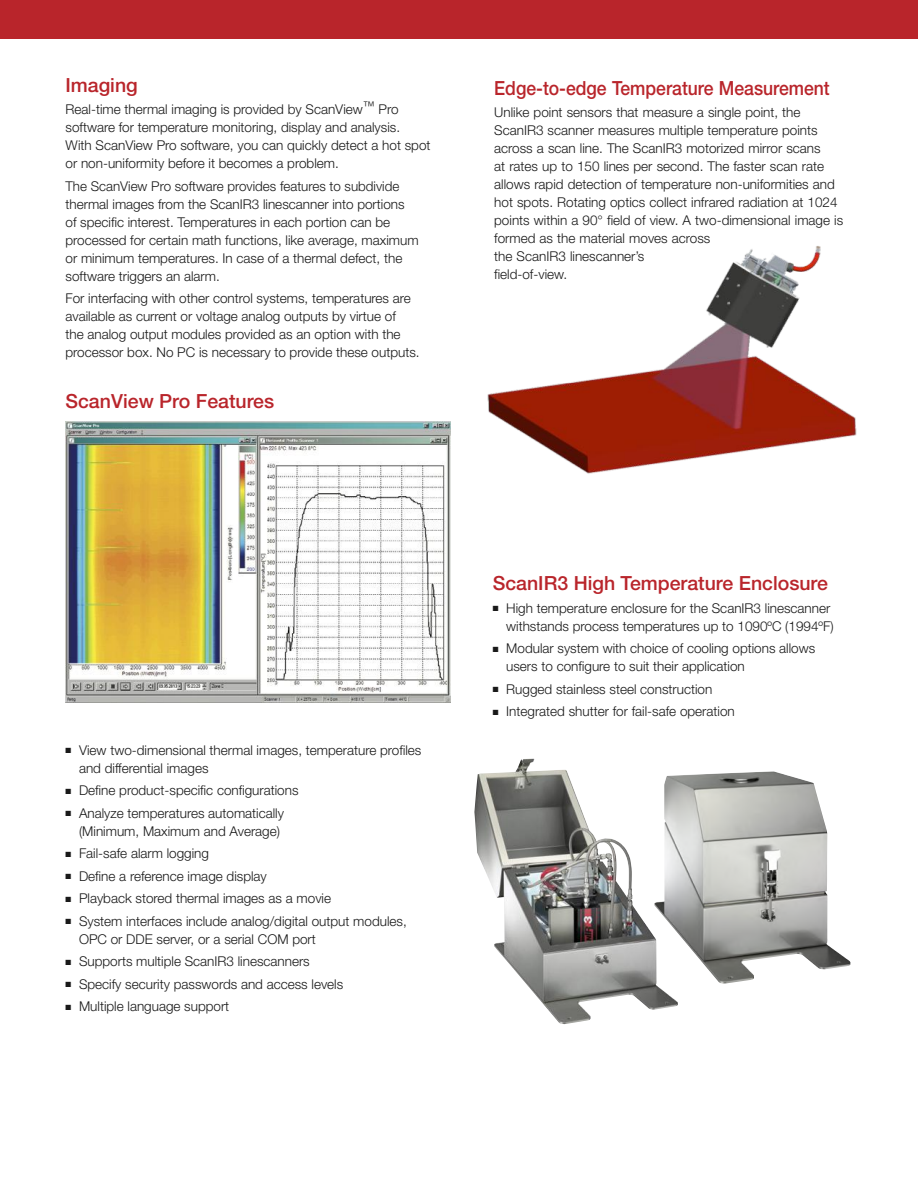
<style>
.page{position:relative;width:918px;height:1188px;background:#fff}
.page>*{position:absolute;margin:0;border:0;box-sizing:border-box;transform-origin:0 0}
.t1{font:500 19.5px "Helvetica Neue";color:#b9252b}
.t2{font:500 19.5px "Helvetica Neue";color:#b9252b;scale:.9 1}
.t3{font:300 13.5px/18px "Helvetica Neue";color:#191919}
</style>
<div class="page">
<div style="left:0;top:0;width:918px;height:38px;background:#b9252b"></div>
<img style="left:487px;top:246px;width:370px;height:228px">
<img style="left:66px;top:422px;width:385px;height:281px">
<img style="left:678px;top:771px;width:172px;height:213px">
<img style="left:474px;top:759px;width:204px;height:265px">
<h1 class="t1" style="left:66px;top:73px;width:74px">Imaging</h1>
<p class="t3" style="left:66px;top:100px;width:367px">Real-time thermal imaging is provided by ScanView<sup>™</sup> Pro software for temperature monitoring, display and analysis.<br>With ScanView Pro software, you can quickly detect a hot spot or non-uniformity before it becomes a problem.</p>
<p class="t3" style="left:66px;top:177px;width:355px">The ScanView Pro software provides features to subdivide thermal images from the ScanIR3 linescanner into portions of specific interest. Temperatures in each portion can be processed for certain math functions, like average, maximum or minimum temperatures. In case of a thermal defect, the software triggers an alarm.</p>
<p class="t3" style="left:66px;top:289px;width:356px">For interfacing with other control systems, temperatures are available as current or voltage analog outputs by virtue of<br>the analog output modules provided as an option with the processor box. No PC is necessary to provide these outputs.</p>
<h1 class="t1" style="left:66px;top:390px;width:210px">ScanView Pro Features</h1>
<h1 class="t2" style="left:494px;top:76px;width:374px">Edge-to-edge Temperature Measurement</h1>
<p class="t3" style="left:494px;top:103px;width:350px">Unlike point sensors that measure a single point, the ScanIR3 scanner measures multiple temperature points across a scan line. The ScanIR3 motorized mirror scans<br>at rates up to 150 lines per second. The faster scan rate allows rapid detection of temperature non-uniformities and hot spots. Rotating optics collect infrared radiation at 1024 points within a 90° field of view. A two-dimensional image is formed as the material moves across<br>the ScanIR3 linescanner’s<br>field-of-view.</p>
<p class="t3" style="left:79px;top:741px;width:344px;text-indent:-14px">■ View two-dimensional thermal images, temperature profiles and differential images</p>
<p class="t3" style="left:66px;top:781px;width:235px">■ Define product-specific configurations</p>
<p class="t3" style="left:66px;top:804px;width:220px;text-align:right">■ Analyze temperatures automatically (Minimum, Maximum and Average)</p>
<p class="t3" style="left:66px;top:844px;width:145px">■ Fail-safe alarm logging</p>
<p class="t3" style="left:66px;top:867px;width:203px">■ Define a reference image display</p>
<p class="t3" style="left:66px;top:889px;width:267px">■ Playback stored thermal images as a movie</p>
<p class="t3" style="left:79px;top:912px;width:329px;text-indent:-14px">■ System interfaces include analog/digital output modules,<br>OPC or DDE server, or a serial COM port</p>
<p class="t3" style="left:66px;top:952px;width:246px">■ Supports multiple ScanIR3 linescanners</p>
<p class="t3" style="left:66px;top:975px;width:279px">■ Specify security passwords and access levels</p>
<p class="t3" style="left:66px;top:997px;width:165px">■ Multiple language support</p>
<h1 class="t1" style="left:493px;top:572px;width:337px">ScanIR3 High Temperature Enclosure</h1>
<p class="t3" style="left:493px;top:599px;width:342px;text-align:right">■ High temperature enclosure for the ScanIR3 linescanner withstands process temperatures up to 1090ºC (1994ºF)</p>
<p class="t3" style="left:506px;top:639px;width:311px;text-indent:-14px">■ Modular system with choice of cooling options allows users to configure to suit their application</p>
<p class="t3" style="left:493px;top:680px;width:221px">■ Rugged stainless steel construction</p>
<p class="t3" style="left:493px;top:702px;width:244px">■ Integrated shutter for fail-safe operation</p>
</div>
